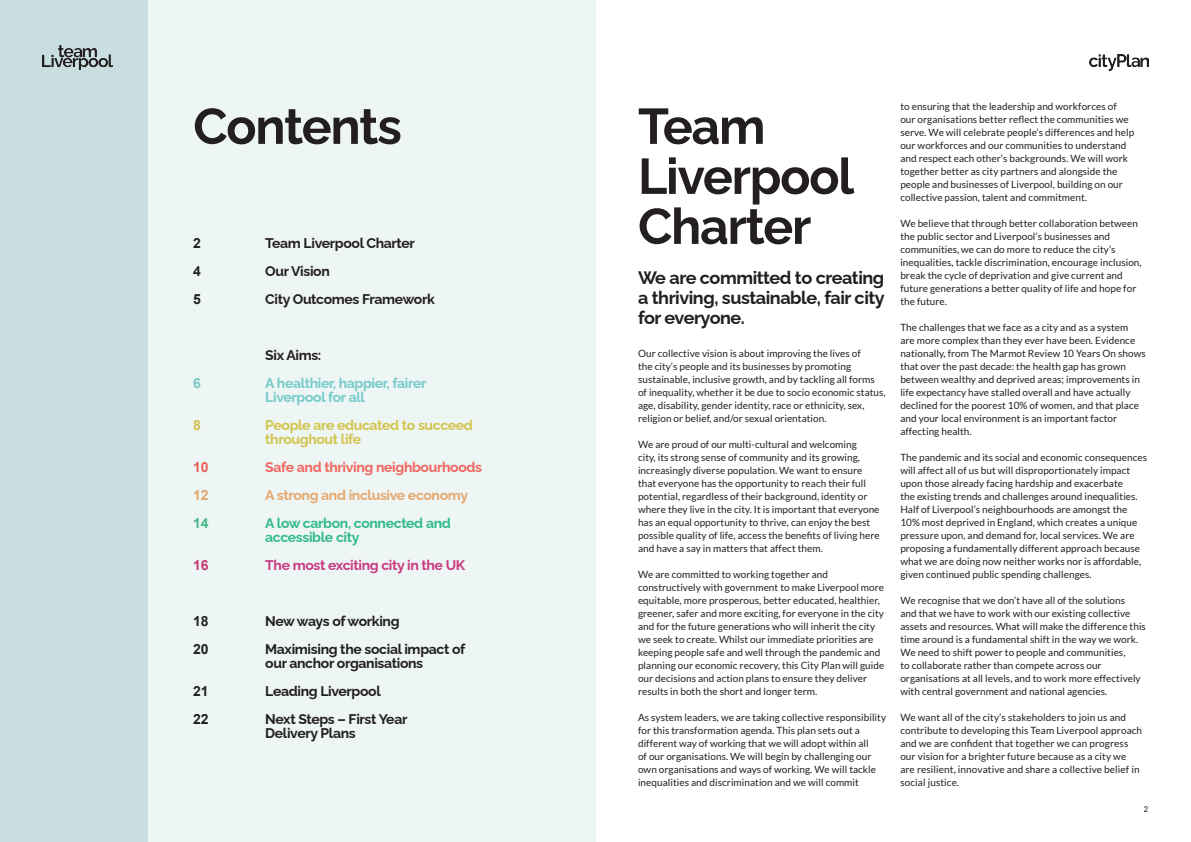
<style>
.page{position:relative;width:1191px;height:842px;background:#fff}
.page>*{position:absolute;margin:0;border:0;box-sizing:border-box;transform-origin:0 0}
.t1{font:700 50px/50px "Raleway";letter-spacing:-.025em;color:#231f20}
.t2{font:700 18px/20px "Raleway";letter-spacing:-.025em;color:#231f20;text-align:justify}
.t3{font:700 14px/14px "Raleway";letter-spacing:-.025em;color:#231f20}
.t4{font:700 14px/14px "Raleway";letter-spacing:-.025em;color:#76cbc9}
.t5{font:700 14px/14px "Raleway";letter-spacing:-.025em;color:#d2c54b}
.t6{font:700 14px "Raleway";letter-spacing:-.025em;color:#31ba8c}
.t7{font:700 14px "Raleway";letter-spacing:-.025em;color:#f1665f}
.t8{font:700 14px "Raleway";letter-spacing:-.025em;color:#e6a86e}
.t9{font:700 14px "Raleway";letter-spacing:-.025em;color:#c73b80}
.t10{font:700 14px/28px "Arial";color:#e96158;text-align:justify}
.t11{font:700 14px/28px "Arial";color:#21211f}
.t12{font:700 14px "Arial";color:#cfc14a}
.t13{font:10px/13px "Lato";letter-spacing:.005em;color:#231f20}
.t14{font:8px "Arial";color:#21211f}
.s1{color:#e0a56a}
.s2{color:#46b587}
</style>
<div class="page">
<svg style="left:0;top:0;width:595px;height:842px;background:#e4efef"></svg>
<img style="left:1089px;top:55px;width:59px;height:16px">
<img style="left:43px;top:45px;width:69px;height:25px">
<p class="t1" style="left:193px;top:96px;width:210px">Contents</p>
<p class="t3" style="left:265px;top:234px;width:151px">Team Liverpool Charter</p>
<p class="t3" style="left:265px;top:262px;width:66px">Our Vision</p>
<p class="t3" style="left:265px;top:290px;width:171px">City Outcomes Framework</p>
<p class="t3" style="left:265px;top:346px;width:58px">Six Aims:</p>
<p class="t4" style="left:265px;top:374px;width:163px">A healthier, happier, fairer<br>Liverpool for all</p>
<p class="t12" style="left:193px;top:415px;width:9px">8</p>
<p class="t5" style="left:265px;top:416px;width:209px">People are educated to succeed throughout life</p>
<p class="t7" style="left:265px;top:456px;width:218px">Safe and thriving neighbourhoods</p>
<p class="t8" style="left:265px;top:484px;width:204px">A strong and inclusive economy</p>
<p class="t6" style="left:265px;top:512px;width:187px">A low carbon, connected and</p>
<p class="t10" style="left:193px;top:453px;width:17px">10<br><span class="s1">12<br></span><span class="s2">14</span></p>
<p class="t11" style="left:193px;top:677px;width:17px">21<br>22</p>
<p class="t6" style="left:265px;top:526px;width:96px">accessible city</p>
<p class="t9" style="left:265px;top:554px;width:201px">The most exciting city in the UK</p>
<p class="t3" style="left:265px;top:612px;width:136px">New ways of working</p>
<p class="t3" style="left:265px;top:640px;width:201px">Maximising the social impact of our anchor organisations</p>
<p class="t3" style="left:265px;top:682px;width:117px">Leading Liverpool</p>
<p class="t3" style="left:265px;top:710px;width:144px">Next Steps – First Year</p>
<p class="t3" style="left:265px;top:724px;width:92px">Delivery Plans</p>
<p class="t1" style="left:638px;top:96px;width:218px">Team<br>Liverpool<br>Charter</p>
<p class="t2" style="left:638px;top:266px;width:248px">We are committed to creating a thriving, sustainable, fair city for everyone.</p>
<p class="t13" style="left:638px;top:347px;width:249px">Our collective vision is about improving the lives of<br>the city’s people and its businesses by promoting sustainable, inclusive growth, and by tackling all forms of inequality, whether it be due to socio economic status, age, disability, gender identity, race or ethnicity, sex, religion or belief, and/or sexual orientation.</p>
<p class="t13" style="left:638px;top:438px;width:243px">We are proud of our multi-cultural and welcoming<br>city, its strong sense of community and its growing, increasingly diverse population. We want to ensure that everyone has the opportunity to reach their full potential, regardless of their background, identity or where they live in the city. It is important that everyone has an equal opportunity to thrive, can enjoy the best possible quality of life, access the benefits of living here and have a say in matters that affect them.</p>
<p class="t13" style="left:638px;top:568px;width:248px">We are committed to working together and constructively with government to make Liverpool more equitable, more prosperous, better educated, healthier, greener, safer and more exciting, for everyone in the city and for the future generations who will inherit the city we seek to create. Whilst our immediate priorities are keeping people safe and well through the pandemic and planning our economic recovery, this City Plan will guide our decisions and action plans to ensure they deliver results in both the short and longer term.</p>
<p class="t13" style="left:638px;top:711px;width:250px">As system leaders, we are taking collective responsibility for this transformation agenda. This plan sets out a different way of working that we will adopt within all<br>of our organisations. We will begin by challenging our own organisations and ways of working. We will tackle inequalities and discrimination and we will commit</p>
<p class="t13" style="left:900px;top:100px;width:235px">to ensuring that the leadership and workforces of our organisations better reflect the communities we serve. We will celebrate people’s differences and help our workforces and our communities to understand and respect each other’s backgrounds. We will work together better as city partners and alongside the people and businesses of Liverpool, building on our collective passion, talent and commitment.</p>
<p class="t13" style="left:900px;top:217px;width:243px">We believe that through better collaboration between the public sector and Liverpool’s businesses and communities, we can do more to reduce the city’s inequalities, tackle discrimination, encourage inclusion, break the cycle of deprivation and give current and future generations a better quality of life and hope for the future.</p>
<p class="t13" style="left:900px;top:321px;width:247px">The challenges that we face as a city and as a system<br>are more complex than they ever have been. Evidence nationally, from The Marmot Review 10 Years On shows that over the past decade: the health gap has grown between wealthy and deprived areas; improvements in life expectancy have stalled overall and have actually declined for the poorest 10% of women, and that place and your local environment is an important factor affecting health.</p>
<p class="t13" style="left:900px;top:451px;width:248px">The pandemic and its social and economic consequences will affect all of us but will disproportionately impact upon those already facing hardship and exacerbate<br>the existing trends and challenges around inequalities.<br>Half of Liverpool’s neighbourhoods are amongst the 10% most deprived in England, which creates a unique pressure upon, and demand for, local services. We are proposing a fundamentally different approach because what we are doing now neither works nor is affordable, given continued public spending challenges.</p>
<p class="t13" style="left:900px;top:594px;width:247px">We recognise that we don’t have all of the solutions<br>and that we have to work with our existing collective assets and resources. What will make the difference this time around is a fundamental shift in the way we work.<br>We need to shift power to people and communities,<br>to collaborate rather than compete across our organisations at all levels, and to work more effectively with central government and national agencies.</p>
<p class="t13" style="left:900px;top:711px;width:243px">We want all of the city’s stakeholders to join us and contribute to developing this Team Liverpool approach and we are confident that together we can progress our vision for a brighter future because as a city we are resilient, innovative and share a collective belief in social justice.</p>
<p class="t14" style="left:1143px;top:803px;width:6px">2</p>
</div>
